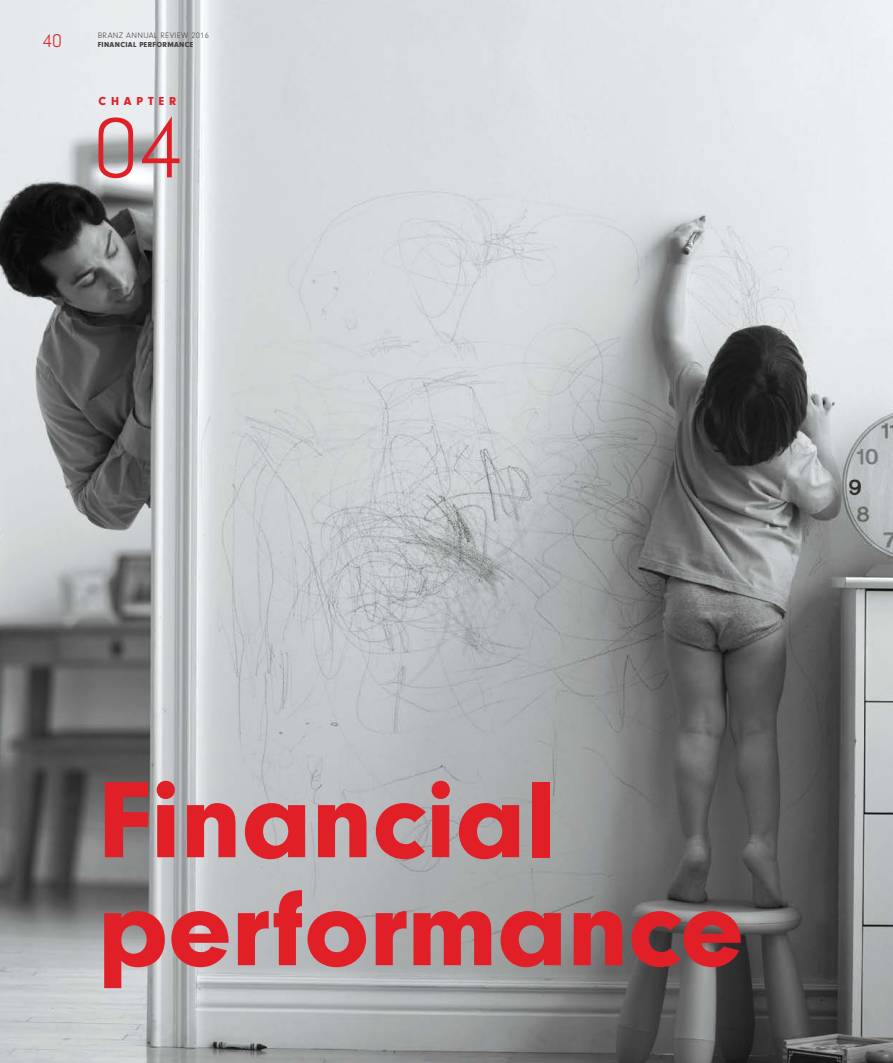
<style>
.page{position:relative;width:893px;height:1063px;background:#fff}
.page>*{position:absolute;margin:0;border:0;box-sizing:border-box;transform-origin:0 0}
.t1{font:900 112.5px/108px "Neuzeit Gro";color:#e11f27}
.t2{font:300 90px "Neuzeit Gro";color:#e11f27}
.t3{font:300 19.5px "Neuzeit Gro";color:#e11f27}
.t4{font:900 12px "Neuzeit Gro";letter-spacing:.4em;color:#e11f27}
.t5{font:300 8.25px "Neuzeit Gro";letter-spacing:.04em;color:#414042}
.t6{font:900 7.5px "Neuzeit Gro";letter-spacing:.04em;color:#414042}
</style>
<div class="page">
<img style="left:0;top:0;width:893px;height:1063px">
<p class="t5" style="left:98px;top:31px;width:113px">BRANZ ANNUAL REVIEW 2016</p>
<h3 class="t3" style="left:43px;top:30px;width:21px">40</h3>
<p class="t6" style="left:98px;top:40px;width:97px">FINANCIAL PERFORMANCE</p>
<h3 class="t4" style="left:99px;top:95px;width:79px">CHAPTER</h3>
<h2 class="t2" style="left:93px;top:100px;width:91px">04</h2>
<h1 class="t1" style="left:98px;top:767px;width:647px">Financial performance</h1>
</div>
